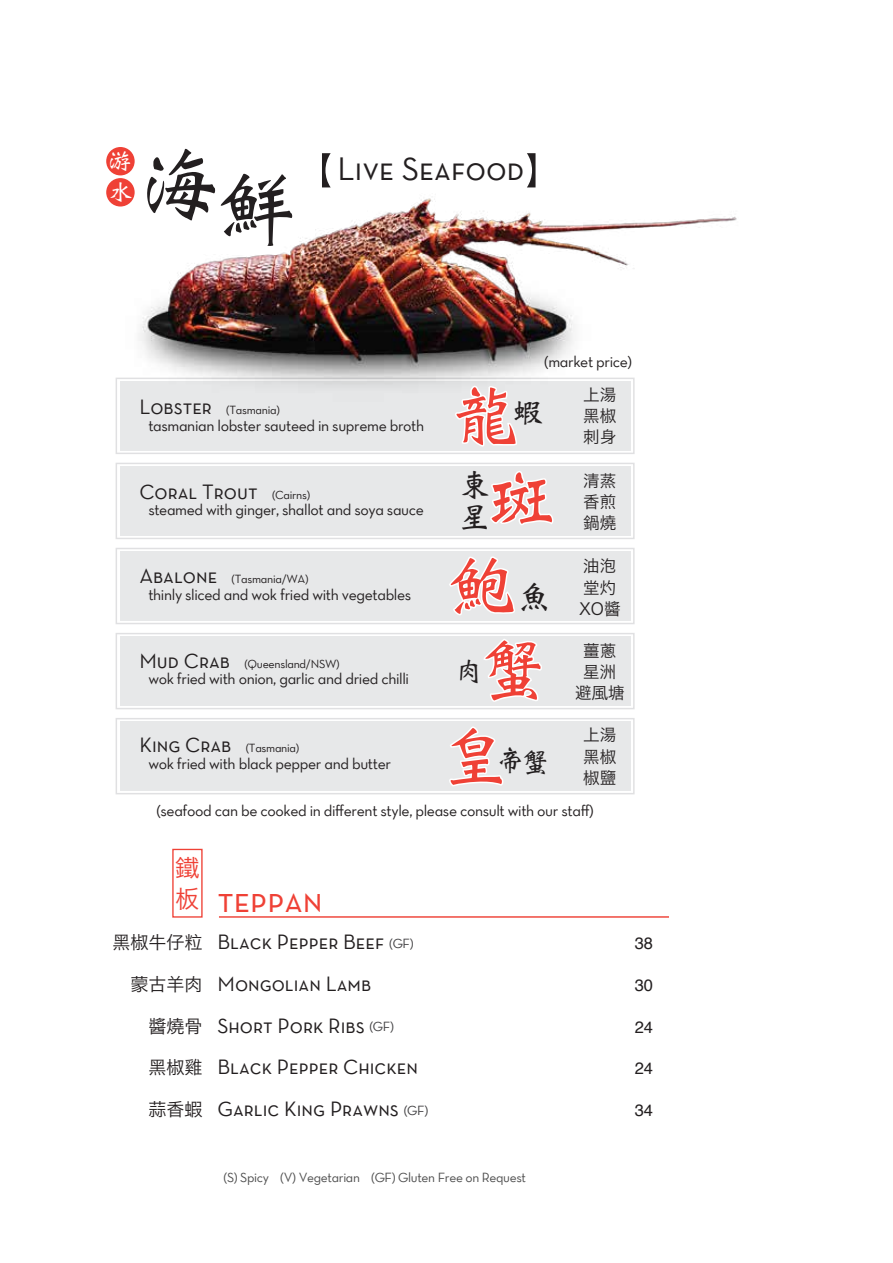
<style>
.page{position:relative;width:893px;height:1263px;background:#fff}
.page>*{position:absolute;margin:0;border:0;box-sizing:border-box;transform-origin:0 0}
.t1{font:81.3px "Weibei SC Bold";color:#231f20}
.t2{font:69.45px/86.8px "Weibei TC Bold";color:#ef4136;text-align:center}
.t3{font:36px "Neutra Text Book SC";color:#ef4136}
.t4{font:32.85px "Neutra Text Book SC";color:#231f20}
.t5{font:31.5px "Weibei TC Bold";color:#231f20}
.t6{font:28.8px "Weibei TC Bold";color:#231f20}
.t7{font:28.05px "Weibei TC Bold";color:#231f20}
.t8{font:24.3px/30.5px "Hiragino Sans GB W3";color:#ef4136}
.t9{font:24px "Weibei TC Bold";color:#fff}
.t10{font:21px "Neutra Text Book SC";color:#231f20}
.t11{font:16.5px/21.3px "Hiragino Sans GB W3";color:#231f20;text-align:justify}
.t12{font:16.5px "Helvetica";letter-spacing:-.025em;color:#231f20}
.t13{font:15.75px "Neutra Text Book Alt";letter-spacing:-.025em;color:#231f20}
.t14{font:13.5px "Neutra Text Book Alt";letter-spacing:-.025em;color:#4e4e4e}
.t15{font:12px "Neutra Text Book Alt";letter-spacing:-.025em;color:#231f20}
.s1{font-family:"Neutra Text Book SC";font-size:21px}
.s2{font-family:"Neutra Text Book Alt";font-size:12px}
.s3{font-family:"Weibei SC Bold";font-size:69.45px;color:#ef4136}
.s4{font-size:34.5px;color:#231f20}
.s5{font-family:"Hiragino Sans GB W3";font-size:18px}
.s6{font-family:"Neutra Text Book Alt";font-size:13.5px;color:#414042}
</style>
<div class="page">
<div style="left:120px;top:381px;width:510px;height:69px;background:#e7e8e9"></div>
<div style="left:116px;top:378px;width:519px;height:76px;border:2px solid #a7a9ac"></div>
<div style="left:120px;top:722px;width:510px;height:69px;background:#e7e8e9"></div>
<div style="left:116px;top:718px;width:519px;height:76px;border:2px solid #a7a9ac"></div>
<div style="left:120px;top:637px;width:510px;height:69px;background:#e7e8e9"></div>
<div style="left:116px;top:633px;width:519px;height:76px;border:2px solid #a7a9ac"></div>
<div style="left:120px;top:551px;width:510px;height:69px;background:#e7e8e9"></div>
<div style="left:116px;top:548px;width:519px;height:76px;border:2px solid #a7a9ac"></div>
<div style="left:120px;top:466px;width:510px;height:69px;background:#e7e8e9"></div>
<div style="left:116px;top:463px;width:519px;height:76px;border:2px solid #a7a9ac"></div>
<div style="left:106px;top:147px;width:29px;height:28px;background:#ef4136;border-radius:50%"></div>
<img style="left:106px;top:168px;width:631px;height:233px">
<svg style="left:322px;top:153px;width:9px;height:34px"></svg>
<svg style="left:527px;top:153px;width:8px;height:34px"></svg>
<div style="left:172px;top:849px;width:31px;height:69px;border:1px solid #ef4136"></div>
<hr style="left:219px;top:916px;width:450px;height:2px;background:#ef4136">
<svg style="left:456px;top:385px;width:63px;height:62px"></svg>
<svg style="left:490px;top:472px;width:64px;height:53px"></svg>
<svg style="left:449px;top:556px;width:66px;height:59px"></svg>
<svg style="left:484px;top:639px;width:58px;height:62px"></svg>
<svg style="left:449px;top:726px;width:54px;height:59px"></svg>
<h3 class="t9" style="left:108px;top:149px;width:25px">游</h3>
<h3 class="t9" style="left:109px;top:180px;width:25px">水</h3>
<h1 class="t1" style="left:139px;top:144px;width:83px">海</h1>
<h1 class="t1" style="left:217px;top:168px;width:83px">鮮</h1>
<h3 class="t4" style="left:338px;top:149px;width:188px">Live Seafood</h3>
<p class="t15" style="left:139px;top:403px;width:142px"><span class="s1">Lobster</span> (Tasmania)</p>
<p class="t13" style="left:148px;top:416px;width:277px">tasmanian lobster sauteed in supreme broth</p>
<h3 class="t10" style="left:139px;top:479px;width:172px">Coral Trout <span class="s2">(Cairns)</span></h3>
<p class="t13" style="left:148px;top:500px;width:277px">steamed with ginger, shallot and soya sauce</p>
<p class="t15" style="left:139px;top:572px;width:171px"><span class="s1">Abalone</span> (Tasmania/WA)</p>
<p class="t13" style="left:148px;top:585px;width:264px">thinly sliced and wok fried with vegetables</p>
<p class="t15" style="left:139px;top:656px;width:202px"><span class="s1">Mud Crab</span> (Queensland/NSW)</p>
<p class="t13" style="left:148px;top:669px;width:262px">wok fried with onion, garlic and dried chilli</p>
<p class="t15" style="left:139px;top:741px;width:161px"><span class="s1">King Crab</span> (Tasmania)</p>
<p class="t13" style="left:148px;top:754px;width:244px">wok fried with black pepper and butter</p>
<p class="t13" style="left:544px;top:352px;width:89px">(market price)</p>
<h2 class="t2" style="left:451px;top:373px;width:94px">龍<sup>蝦</sup></h2>
<h3 class="t5" style="left:459px;top:469px;width:98px">東<span class="s3">斑</span></h3>
<h2 class="t2" style="left:447px;top:544px;width:106px">鮑<span class="s4">魚</span></h2>
<h3 class="t5" style="left:459px;top:501px;width:33px">星</h3>
<h2 class="t2" style="left:440px;top:627px;width:109px">蟹皇</h2>
<h3 class="t6" style="left:454px;top:657px;width:30px">肉</h3>
<h3 class="t7" style="left:497px;top:747px;width:54px">帝蟹</h3>
<p class="t11" style="left:583px;top:384px;width:34px">上湯黑椒刺身</p>
<p class="t11" style="left:583px;top:470px;width:34px">清蒸香煎鍋燒</p>
<p class="t11" style="left:579px;top:555px;width:43px;text-align:left">油泡堂灼<br>XO醬</p>
<p class="t11" style="left:575px;top:640px;width:51px;text-align:center">薑蔥星洲避風塘</p>
<p class="t11" style="left:583px;top:724px;width:34px">上湯黑椒椒鹽</p>
<p class="t13" style="left:156px;top:801px;width:439px">(seafood can be cooked in different style, please consult with our staff)</p>
<h3 class="t8" style="left:175px;top:853px;width:26px">鐵板</h3>
<h3 class="t3" style="left:217px;top:878px;width:107px">teppan</h3>
<h3 class="t10" style="left:112px;top:929px;width:303px"><span class="s5">黑椒牛仔粒</span> Black Pepper Beef <span class="s6">(GF)</span></h3>
<p class="t12" style="left:635px;top:931px;width:19px">38</p>
<h3 class="t10" style="left:130px;top:971px;width:242px"><span class="s5">蒙古羊肉</span> Mongolian Lamb</h3>
<p class="t12" style="left:635px;top:972px;width:19px">30</p>
<h3 class="t10" style="left:148px;top:1013px;width:247px"><span class="s5">醬燒骨</span> Short Pork Ribs <span class="s6">(GF)</span></h3>
<p class="t12" style="left:635px;top:1014px;width:19px">24</p>
<h3 class="t10" style="left:148px;top:1054px;width:271px"><span class="s5">黑椒雞</span> Black Pepper Chicken</h3>
<p class="t12" style="left:635px;top:1056px;width:19px">24</p>
<h3 class="t10" style="left:148px;top:1096px;width:281px"><span class="s5">蒜香蝦</span> Garlic King Prawns <span class="s6">(GF)</span></h3>
<p class="t12" style="left:635px;top:1097px;width:19px">34</p>
<p class="t14" style="left:223px;top:1169px;width:304px">(S) Spicy (V) Vegetarian (GF) Gluten Free on Request</p>
</div>
